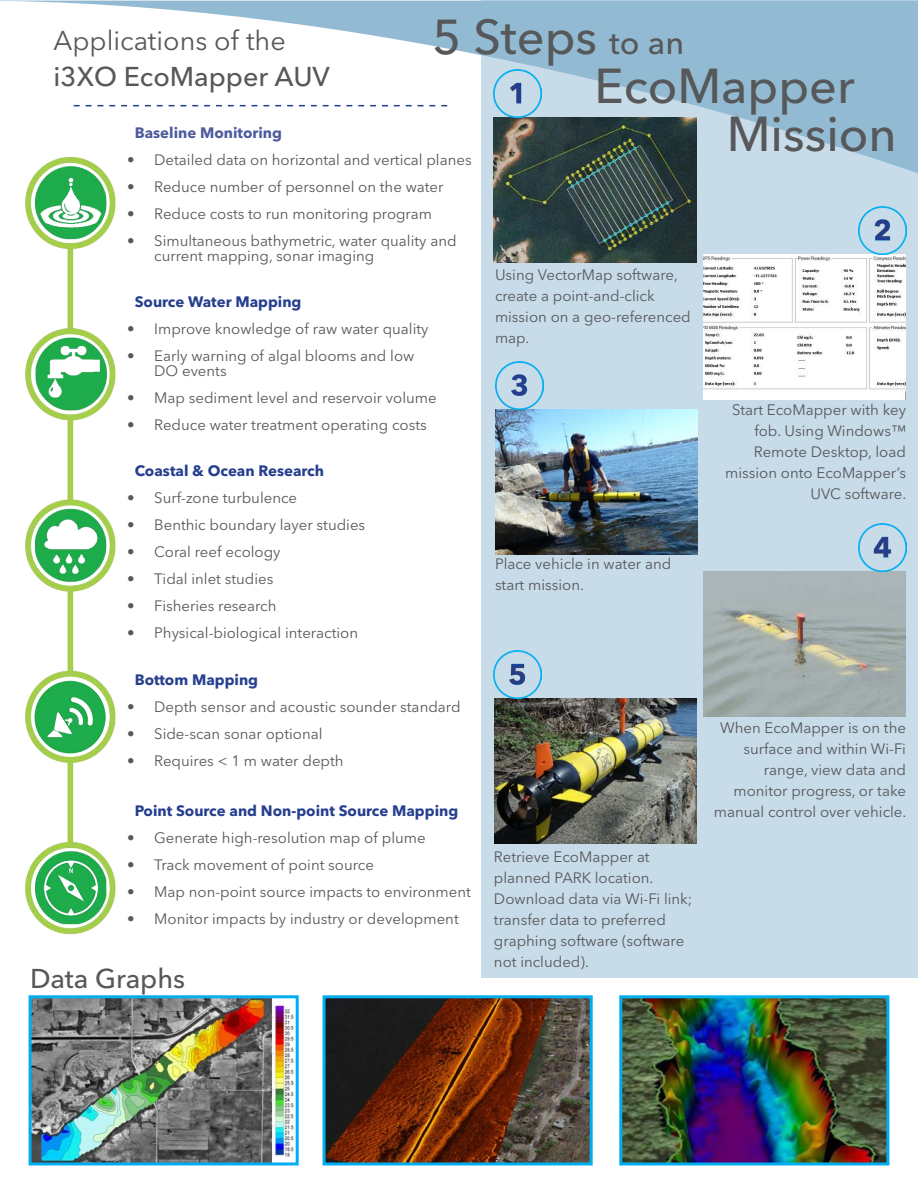
<style>
.page{position:relative;width:918px;height:1188px;background:#fff}
.page>*{position:absolute;margin:0;border:0;box-sizing:border-box;transform-origin:0 0}
.t1{font:500 48.6px "Avenir Next LT Pro";color:#57585a}
.t2{font:500 27px "Avenir Next LT Pro";color:#57585a}
.t3{font:27px "Avenir Next LT Pro";color:#57585a}
.t4{font:15px/21px "Avenir Next LT Pro";color:#57585a}
.t5{font:700 15px "Avenir Next LT Pro";color:#253f8e}
.t6{font:700 15px "Avenir Next LT Pro";color:#4d5a9e}
.s1{font-size:32.4px}
</style>
<div class="page">
<div style="left:482px;top:0;width:436px;height:978px;background:#c7dbe9"></div>
<img style="left:704px;top:268px;width:202px;height:132px">
<svg style="left:14px;top:1px;width:904px;height:267px"></svg>
<img style="left:703px;top:571px;width:203px;height:145px">
<img style="left:495px;top:409px;width:203px;height:145px">
<img style="left:494px;top:117px;width:202px;height:145px">
<img style="left:494px;top:699px;width:202px;height:145px">
<img style="left:494px;top:69px;width:48px;height:48px">
<img style="left:858px;top:207px;width:48px;height:48px">
<img style="left:495px;top:362px;width:48px;height:48px">
<img style="left:858px;top:523px;width:48px;height:48px">
<img style="left:494px;top:651px;width:48px;height:48px">
<img style="left:33px;top:999px;width:262px;height:162px">
<div style="left:29px;top:995px;width:270px;height:170px;border:3px solid #00aeef"></div>
<img style="left:327px;top:999px;width:262px;height:162px">
<div style="left:323px;top:995px;width:270px;height:170px;border:3px solid #00aeef"></div>
<img style="left:623px;top:999px;width:262px;height:162px">
<div style="left:619px;top:995px;width:270px;height:170px;border:3px solid #00aeef"></div>
<img style="left:15px;top:118px;width:123px;height:817px">
<svg style="left:74px;top:105px;width:373px;height:1px"></svg>
<p class="t3" style="left:54px;top:24px;width:234px">Applications of the</p>
<p class="t2" style="left:54px;top:60px;width:278px">i3XO EcoMapper AUV</p>
<p class="t1" style="left:432px;top:8px;width:253px">5 Steps <span class="s1">to an</span></p>
<p class="t1" style="left:594px;top:56px;width:262px">EcoMapper</p>
<p class="t6" style="left:135px;top:123px;width:149px">Baseline Monitoring</p>
<p class="t4" style="left:154px;top:149px;width:319px">Detailed data on horizontal and vertical planes</p>
<p class="t4" style="left:127px;top:149px;width:9px">•</p>
<p class="t4" style="left:127px;top:176px;width:318px">• Reduce number of personnel on the water</p>
<p class="t4" style="left:127px;top:203px;width:306px">• Reduce costs to run monitoring program</p>
<p class="t4" style="left:154px;top:233px;width:304px;line-height:15px;text-indent:-27px">• Simultaneous bathymetric, water quality and current mapping, sonar imaging</p>
<p class="t5" style="left:135px;top:292px;width:168px">Source Water Mapping</p>
<p class="t4" style="left:127px;top:318px;width:303px">• Improve knowledge of raw water quality</p>
<p class="t4" style="left:154px;top:348px;width:262px;line-height:15px;text-indent:-27px">• Early warning of algal blooms and low<br>DO events</p>
<p class="t4" style="left:127px;top:387px;width:311px">• Map sediment level and reservoir volume</p>
<p class="t4" style="left:127px;top:414px;width:301px">• Reduce water treatment operating costs</p>
<p class="t5" style="left:135px;top:461px;width:191px">Coastal &amp; Ocean Research</p>
<p class="t4" style="left:127px;top:487px;width:171px">• Surf-zone turbulence</p>
<p class="t4" style="left:127px;top:514px;width:240px">• Benthic boundary layer studies</p>
<p class="t4" style="left:127px;top:541px;width:155px">• Coral reef ecology</p>
<p class="t4" style="left:127px;top:568px;width:148px">• Tidal inlet studies</p>
<p class="t4" style="left:127px;top:595px;width:151px">• Fisheries research</p>
<p class="t4" style="left:127px;top:622px;width:232px">• Physical-biological interaction</p>
<p class="t5" style="left:135px;top:671px;width:125px">Bottom Mapping</p>
<p class="t4" style="left:127px;top:697px;width:335px">• Depth sensor and acoustic sounder standard</p>
<p class="t4" style="left:127px;top:724px;width:197px">• Side-scan sonar optional</p>
<p class="t4" style="left:127px;top:751px;width:218px">• Requires &lt; 1 m water depth</p>
<p class="t5" style="left:135px;top:802px;width:325px">Point Source and Non-point Source Mapping</p>
<p class="t4" style="left:127px;top:828px;width:300px">• Generate high-resolution map of plume</p>
<p class="t4" style="left:127px;top:855px;width:248px">• Track movement of point source</p>
<p class="t4" style="left:127px;top:882px;width:345px">• Map non-point source impacts to environment</p>
<p class="t4" style="left:127px;top:909px;width:333px">• Monitor impacts by industry or development</p>
<p class="t2" style="left:30px;top:962px;width:157px">Data Graphs</p>
<p class="t4" style="left:495px;top:264px;width:197px">Using VectorMap software, create a point-and-click mission on a geo-referenced map.</p>
<p class="t4" style="left:495px;top:554px;width:178px">Place vehicle in water and start mission.</p>
<p class="t4" style="left:494px;top:846px;width:200px">Retrieve EcoMapper at planned PARK location.<br>Download data via Wi-Fi link; transfer data to preferred graphing software (software not included).</p>
<p class="t1" style="left:727px;top:105px;width:172px">Mission</p>
<p class="t4" style="left:732px;top:400px;width:175px;text-align:right">Start EcoMapper with key fob. Using Windows™</p>
<p class="t4" style="left:754px;top:442px;width:154px">Remote Desktop, load</p>
<p class="t4" style="left:725px;top:463px;width:183px;text-align:right">mission onto EcoMapper’s<br>UVC software.</p>
<p class="t4" style="left:720px;top:717px;width:187px;text-align:right">When EcoMapper is on the surface and within Wi-Fi range, view data and</p>
<p class="t4" style="left:714px;top:780px;width:194px;text-align:right">monitor progress, or take manual control over vehicle.</p>
</div>
